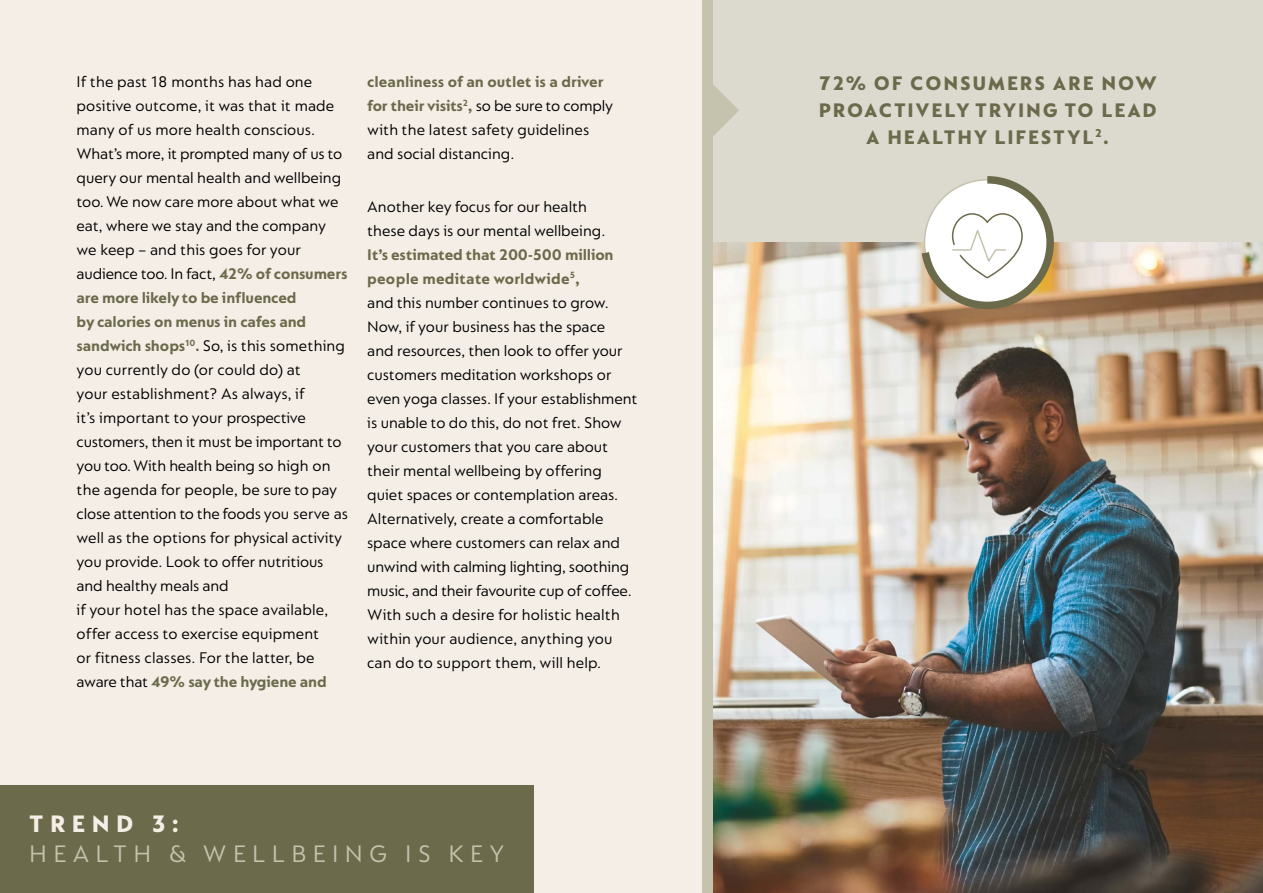
<style>
.page{position:relative;width:1263px;height:893px;background:#fff}
.page>*{position:absolute;margin:0;border:0;box-sizing:border-box;transform-origin:0 0}
.t1{font:25.5px "Nespresso Lucas";letter-spacing:.25em;color:#c5c3ae}
.t2{font:25.5px "Nespresso Lucas Xtra Bd";letter-spacing:.25em;color:#f5eee6}
.t3{font:21px/27px "Nespresso Lucas Xtra Bd";letter-spacing:.085em;color:#6b6a4b;text-align:center}
.t4{font:16.5px/24px "Nespresso Lucas";color:#000}
.s1{font-weight:700;color:#6b6a4b}
</style>
<div class="page">
<div style="left:712px;top:0;width:551px;height:243px;background:#dcdacf"></div>
<img style="left:712px;top:243px;width:551px;height:650px">
<div style="left:0;top:0;width:702px;height:893px;background:#f5eee6"></div>
<div style="left:702px;top:0;width:10px;height:893px;background:#c5c3ae"></div>
<div style="left:0;top:786px;width:534px;height:107px;background:#6b6a4b"></div>
<svg style="left:917px;top:176px;width:141px;height:137px"></svg>
<svg style="left:712px;top:84px;width:27px;height:53px"></svg>
<p class="t4" style="left:77px;top:70px;width:273px">If the past 18 months has had one positive outcome, it was that it made many of us more health conscious.<br>What’s more, it prompted many of us to query our mental health and wellbeing too. We now care more about what we eat, where we stay and the company we keep – and this goes for your audience too. In fact, <span class="s1">42% of consumers are more likely to be influenced<br>by calories on menus in cafes and sandwich shops</span><sup>10</sup><span class="s1">.</span> So, is this something you currently do (or could do) at<br>your establishment? As always, if<br>it’s important to your prospective customers, then it must be important to you too. With health being so high on the agenda for people, be sure to pay close attention to the foods you serve as well as the options for physical activity you provide. Look to offer nutritious and healthy meals and<br>if your hotel has the space available, offer access to exercise equipment<br>or fitness classes. For the latter, be aware that <span class="s1">49% say the hygiene and</span></p>
<p class="t4" style="left:367px;top:70px;width:247px"><span class="s1">cleanliness of an outlet is a driver for their visits</span><sup>2</sup><span class="s1">,</span> so be sure to comply with the latest safety guidelines and social distancing.</p>
<p class="t4" style="left:367px;top:194px;width:240px">Another key focus for our health these days is our mental wellbeing.</p>
<p class="t4" style="left:367px;top:242px;width:272px"><span class="s1">It’s estimated that 200-500 million people meditate worldwide</span><sup>5</sup><span class="s1">,<br></span>and this number continues to grow.<br>Now, if your business has the space<br>and resources, then look to offer your customers meditation workshops or even yoga classes. If your establishment is unable to do this, do not fret. Show your customers that you care about their mental wellbeing by offering quiet spaces or contemplation areas.<br>Alternatively, create a comfortable space where customers can relax and unwind with calming lighting, soothing music, and their favourite cup of coffee.<br>With such a desire for holistic health within your audience, anything you can do to support them, will help.</p>
<h1 class="t2" style="left:29px;top:809px;width:151px">TREND 3:</h1>
<h1 class="t1" style="left:29px;top:839px;width:477px">HEALTH &amp; WELLBEING IS KEY</h1>
<p class="t3" style="left:818px;top:70px;width:340px">72% OF CONSUMERS ARE NOW<br>PROACTIVELY TRYING TO LEAD<br>A HEALTHY LIFESTYL<sup>2</sup>.</p>
</div>
